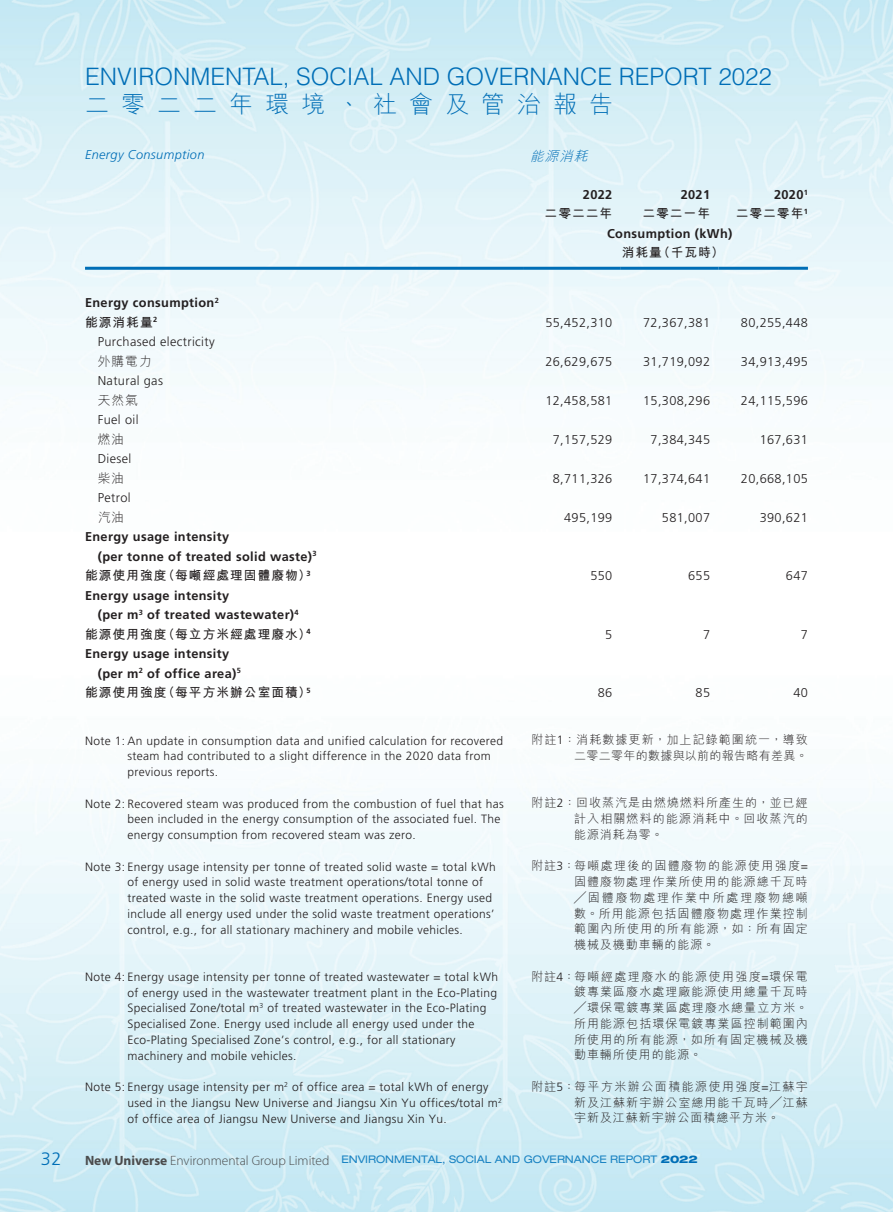
<style>
.page{position:relative;width:893px;height:1212px;background:#fff}
.page>*{position:absolute;margin:0;border:0;box-sizing:border-box;transform-origin:0 0}
.t1{font:300 24px "Helvetica LT Std";color:#006eb6}
.t2{font:300 24px "M Hei HK";letter-spacing:.5em;color:#006eb6}
.t3{font:300 18px "Frutiger LT Std";color:#006eb6}
._03_H3_C{font:italic 300 13.5px "M Hei HK";color:#006eb6}
._50_Table_txt{font:300 12.75px "Frutiger LT Std";letter-spacing:.03em;color:#231f20}
._50_Table_txt-2{font:700 12.75px/19.5px "Frutiger LT Std";letter-spacing:.03em;color:#231f20}
._50_Table_txt-3{font:700 12.75px "M Hei HK";letter-spacing:.08em;color:#231f20}
._03_H3{font:italic 300 12.75px "Frutiger LT Std";letter-spacing:.03em;color:#006eb6}
._50_Table_txt-4{font:300 12.75px "M Hei HK";letter-spacing:.08em;color:#231f20}
._06_Notes{font:300 12px/15.8px "Frutiger LT Std";letter-spacing:.03em;color:#231f20}
._06_Notes_C{font:300 12px/15.8px "M Hei HK";letter-spacing:.09em;color:#231f20;text-align:justify}
._06_Notes_C-2{font:300 12px/15.8px "M Hei HK";letter-spacing:.025em;color:#231f20;text-align:right}
.t4{font:expanded 10.5px "Helvetica Neue LT Std";color:#1982c2}
.s1{font-family:"Frutiger LT Std"}
.s2{font-family:"Myriad Pro";font-weight:700;font-stretch:normal;font-size:13.5px;color:#4b4c4d}
.s3{font-family:"Myriad Pro";font-weight:300;font-stretch:normal;font-size:13.5px;color:#4b4c4d}
.s4{font-weight:800;color:#006eb6}
</style>
<div class="page">
<img style="left:0;top:0;width:893px;height:1212px">
<hr style="left:85px;top:267px;width:438px;height:3px;background:#006eb6">
<hr style="left:523px;top:267px;width:98px;height:3px;background:#006eb6">
<hr style="left:621px;top:267px;width:98px;height:3px;background:#006eb6">
<hr style="left:719px;top:267px;width:89px;height:3px;background:#006eb6">
<h1 class="t1" style="left:85px;top:61px;width:688px">ENVIRONMENTAL, SOCIAL AND GOVERNANCE REPORT 2022</h1>
<h1 class="t2" style="left:85px;top:88px;width:529px">二零二二年環境、社會及管治報告</h1>
<p class="_03_H3" style="left:85px;top:148px;width:121px">Energy Consumption</p>
<p class="_03_H3_C" style="left:530px;top:146px;width:63px">能源消耗</p>
<p class="_50_Table_txt-2" style="left:583px;top:185px;width:31px">2022</p>
<p class="_50_Table_txt-2" style="left:681px;top:185px;width:31px">2021</p>
<p class="_50_Table_txt-2" style="left:774px;top:185px;width:35px">2020<sup>1</sup></p>
<p class="_50_Table_txt-3" style="left:545px;top:205px;width:69px">二零二二年</p>
<p class="_50_Table_txt-3" style="left:642px;top:205px;width:69px">二零二一年</p>
<p class="_50_Table_txt-3" style="left:736px;top:205px;width:74px">二零二零年<sup>1</sup></p>
<p class="_50_Table_txt-2" style="left:607px;top:224px;width:127px">Consumption (kWh)</p>
<p class="_50_Table_txt-3" style="left:622px;top:244px;width:104px">消耗量（千瓦時）</p>
<p class="_50_Table_txt-2" style="left:85px;top:293px;width:135px">Energy consumption<sup>2</sup></p>
<p class="_50_Table_txt-3" style="left:85px;top:313px;width:74px">能源消耗量<sup>2</sup></p>
<p class="_50_Table_txt" style="left:545px;top:315px;width:69px">55,452,310</p>
<p class="_50_Table_txt" style="left:643px;top:315px;width:69px">72,367,381</p>
<p class="_50_Table_txt" style="left:741px;top:315px;width:69px">80,255,448</p>
<p class="_50_Table_txt" style="left:98px;top:334px;width:118px">Purchased electricity</p>
<p class="_50_Table_txt-4" style="left:98px;top:352px;width:55px">外購電力</p>
<p class="_50_Table_txt" style="left:545px;top:354px;width:69px">26,629,675</p>
<p class="_50_Table_txt" style="left:643px;top:354px;width:69px">31,719,092</p>
<p class="_50_Table_txt" style="left:741px;top:354px;width:69px">34,913,495</p>
<p class="_50_Table_txt" style="left:98px;top:373px;width:67px">Natural gas</p>
<p class="_50_Table_txt-4" style="left:98px;top:391px;width:42px">天然氣</p>
<p class="_50_Table_txt" style="left:545px;top:393px;width:69px">12,458,581</p>
<p class="_50_Table_txt" style="left:643px;top:393px;width:69px">15,308,296</p>
<p class="_50_Table_txt" style="left:741px;top:393px;width:69px">24,115,596</p>
<p class="_50_Table_txt" style="left:98px;top:412px;width:42px">Fuel oil</p>
<p class="_50_Table_txt-4" style="left:98px;top:430px;width:28px">燃油</p>
<p class="_50_Table_txt" style="left:553px;top:432px;width:61px">7,157,529</p>
<p class="_50_Table_txt" style="left:651px;top:432px;width:61px">7,384,345</p>
<p class="_50_Table_txt" style="left:760px;top:432px;width:50px">167,631</p>
<p class="_50_Table_txt" style="left:98px;top:451px;width:35px">Diesel</p>
<p class="_50_Table_txt-4" style="left:98px;top:469px;width:28px">柴油</p>
<p class="_50_Table_txt" style="left:553px;top:471px;width:61px">8,711,326</p>
<p class="_50_Table_txt" style="left:643px;top:471px;width:69px">17,374,641</p>
<p class="_50_Table_txt" style="left:741px;top:471px;width:69px">20,668,105</p>
<p class="_50_Table_txt" style="left:98px;top:490px;width:34px">Petrol</p>
<p class="_50_Table_txt-4" style="left:98px;top:508px;width:28px">汽油</p>
<p class="_50_Table_txt" style="left:564px;top:510px;width:50px">495,199</p>
<p class="_50_Table_txt" style="left:662px;top:510px;width:50px">581,007</p>
<p class="_50_Table_txt" style="left:760px;top:510px;width:50px">390,621</p>
<p class="_50_Table_txt-2" style="left:98px;top:527px;width:220px;text-indent:-13px">Energy usage intensity<br>(per tonne of treated solid waste)<sup>3</sup></p>
<p class="_50_Table_txt-3" style="left:85px;top:566px;width:227px">能源使用強度（每噸經處理固體廢物）<sup>3</sup></p>
<p class="_50_Table_txt" style="left:590px;top:568px;width:23px">550</p>
<p class="_50_Table_txt" style="left:688px;top:568px;width:23px">655</p>
<p class="_50_Table_txt" style="left:786px;top:568px;width:23px">647</p>
<p class="_50_Table_txt-2" style="left:98px;top:585px;width:202px;text-indent:-13px">Energy usage intensity<br>(per m<sup>3</sup> of treated wastewater)<sup>4</sup></p>
<p class="_50_Table_txt-3" style="left:85px;top:625px;width:227px">能源使用強度（每立方米經處理廢水）<sup>4</sup></p>
<p class="_50_Table_txt" style="left:605px;top:627px;width:9px">5</p>
<p class="_50_Table_txt" style="left:703px;top:627px;width:9px">7</p>
<p class="_50_Table_txt" style="left:801px;top:627px;width:9px">7</p>
<p class="_50_Table_txt-2" style="left:98px;top:644px;width:145px;text-indent:-13px">Energy usage intensity (per m<sup>2</sup> of office area)<sup>5</sup></p>
<p class="_50_Table_txt-3" style="left:85px;top:683px;width:227px">能源使用強度（每平方米辦公室面積）<sup>5</sup></p>
<p class="_50_Table_txt" style="left:598px;top:685px;width:16px">86</p>
<p class="_50_Table_txt" style="left:696px;top:685px;width:16px">85</p>
<p class="_50_Table_txt" style="left:793px;top:685px;width:16px">40</p>
<p class="_06_Notes" style="left:128px;top:733px;width:377px;text-indent:-43px">Note 1: An update in consumption data and unified calculation for recovered steam had contributed to a slight difference in the 2020 data from previous reports.</p>
<p class="_06_Notes" style="left:128px;top:796px;width:378px;text-indent:-43px">Note 2: Recovered steam was produced from the combustion of fuel that has been included in the energy consumption of the associated fuel. The energy consumption from recovered steam was zero.</p>
<p class="_06_Notes" style="left:128px;top:859px;width:370px;text-indent:-43px">Note 3: Energy usage intensity per tonne of treated solid waste = total kWh of energy used in solid waste treatment operations/total tonne of treated waste in the solid waste treatment operations. Energy used include all energy used under the solid waste treatment operations’ control, e.g., for all stationary machinery and mobile vehicles.</p>
<p class="_06_Notes" style="left:128px;top:969px;width:372px;text-indent:-43px">Note 4: Energy usage intensity per tonne of treated wastewater = total kWh of energy used in the wastewater treatment plant in the Eco-Plating Specialised Zone/total m<sup>3</sup> of treated wastewater in the Eco-Plating Specialised Zone. Energy used include all energy used under the Eco-Plating Specialised Zone’s control, e.g., for all stationary machinery and mobile vehicles.</p>
<p class="_06_Notes" style="left:128px;top:1079px;width:376px;text-indent:-43px">Note 5: Energy usage intensity per m<sup>2</sup> of office area = total kWh of energy used in the Jiangsu New Universe and Jiangsu Xin Yu offices/total m<sup>2 </sup>of office area of Jiangsu New Universe and Jiangsu Xin Yu.</p>
<p class="_06_Notes_C-2" style="left:531px;top:731px;width:278px">附註<span class="s1">1</span>：消耗數據更新，加上記錄範圍統一，導致二零二零年的數據與以前的報告略有差異。</p>
<p class="_06_Notes_C" style="left:574px;top:794px;width:235px;text-indent:-43px">附註<span class="s1">2</span>：回收蒸汽是由燃燒燃料所產生的，並已經計入相關燃料的能源消耗中。回收蒸汽的能源消耗為零。</p>
<p class="_06_Notes_C" style="left:574px;top:857px;width:235px;text-indent:-43px">附註<span class="s1">3</span>：每噸處理後的固體廢物的能源使用强度<span class="s1">=</span>固體廢物處理作業所使用的能源總千瓦時╱固體廢物處理作業中所處理廢物總噸數。所用能源包括固體廢物處理作業控制範圍內所使用的所有能源，如：所有固定機械及機動車輛的能源。</p>
<p class="_06_Notes_C" style="left:574px;top:968px;width:235px;text-indent:-43px">附註<span class="s1">4</span>：每噸經處理廢水的能源使用强度<span class="s1">=</span>環保電鍍專業區廢水處理廠能源使用總量千瓦時╱環保電鍍專業區處理廢水總量立方米。所用能源包括環保電鍍專業區控制範圍內所使用的所有能源，如所有固定機械及機動車輛所使用的能源。</p>
<p class="_06_Notes_C" style="left:574px;top:1078px;width:235px;text-indent:-43px">附註<span class="s1">5</span>：每平方米辦公面積能源使用强度<span class="s1">=</span>江蘇宇新及江蘇新宇辦公室總用能千瓦時╱江蘇宇新及江蘇新宇辦公面積總平方米。</p>
<h2 class="t3" style="left:41px;top:1149px;width:22px">32</h2>
<p class="t4" style="left:85px;top:1153px;width:614px"><span class="s2">New Universe</span> <span class="s3">Environmental Group Limited</span> ENVIRONMENTAL, SOCIAL AND GOVERNANCE REPORT <span class="s4">2022</span></p>
</div>
